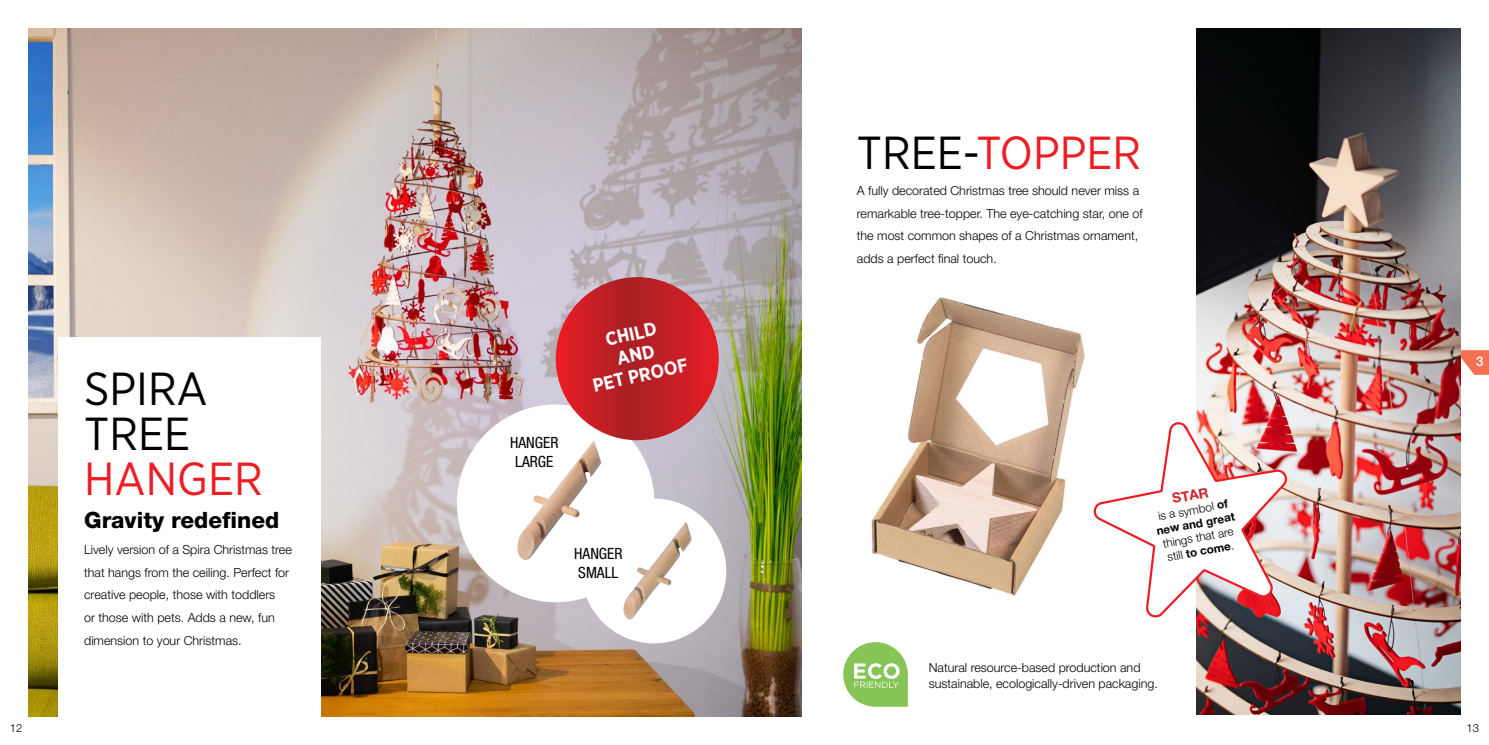
<style>
.page{position:relative;width:1489px;height:745px;background:#fff}
.page>*{position:absolute;margin:0;border:0;box-sizing:border-box;transform-origin:0 0}
.t1{font:46.25px "Gotham Narrow";color:#ed1d24}
.t2{font:46.25px/45px "Gotham Narrow";color:#000}
.t3{font:800 22.5px "Helvetica Neue LT Pro";color:#000}
.t4{font:700 18.75px/21.1px "Gotham Narrow";color:#fff;text-align:center}
.t5{font:condensed 15.5px/18.6px "Helvetica Neue LT Pro";color:#000;text-align:center}
.t6{font:700 13.75px "Helvetica Neue LT Pro";color:#d2232a}
.t7{font:500 13.25px "Helvetica Neue LT Pro";color:#fff}
.t8{font:300 12.5px/22.5px "Helvetica Neue LT Pro";color:#000}
.t9{font:300 11.62px/13.8px "Helvetica Neue LT Pro";color:#000}
.t10{font:700 11.62px/14px "Helvetica Neue LT Pro";color:#000;text-align:center}
.t11{font:300 11.25px "Helvetica Neue LT Pro";color:#000}
.s1{color:#000}
.s2{font-weight:300}
.s3{font-weight:700}
</style>
<div class="page">
<img style="left:28px;top:28px;width:773px;height:688px">
<div style="left:58px;top:337px;width:262px;height:380px;background:#fff"></div>
<img style="left:1196px;top:28px;width:264px;height:686px">
<img style="left:871px;top:297px;width:214px;height:299px">
<div style="left:457px;top:404px;width:197px;height:198px;background:#fff;border-radius:50%"></div>
<img style="left:517px;top:441px;width:84px;height:119px">
<div style="left:581px;top:498px;width:145px;height:145px;background:#fff;border-radius:50%"></div>
<img style="left:623px;top:522px;width:69px;height:97px">
<svg style="left:843px;top:642px;width:64px;height:64px"></svg>
<svg style="left:555px;top:277px;width:163px;height:163px;background:#c22025"></svg>
<svg style="left:1093px;top:422px;width:196px;height:197px"></svg>
<svg style="left:1460px;top:350px;width:28px;height:24px"></svg>
<h1 class="t2" style="left:84px;top:365px;width:125px">SPIRA<br>TREE</h1>
<h1 class="t1" style="left:84px;top:450px;width:180px">HANGER</h1>
<h2 class="t3" style="left:84px;top:506px;width:197px">Gravity redefined</h2>
<p class="t8" style="left:84px;top:538px;width:209px">Lively version of a Spira Christmas tree that hangs from the ceiling. Perfect for creative people, those with toddlers<br>or those with pets. Adds a new, fun dimension to your Christmas.</p>
<p class="t5" style="left:510px;top:433px;width:50px">HANGER<br>LARGE</p>
<h3 class="t4" style="left:581px;top:334px;width:98px;rotate:-13deg">CHILD<br>AND<br>PET PROOF</h3>
<p class="t5" style="left:574px;top:543px;width:50px;text-align:left">HANGER<br>SMALL</p>
<h1 class="t1" style="left:856px;top:124px;width:286px"><span class="s1">TREE-</span>TOPPER</h1>
<p class="t8" style="left:856px;top:179px;width:287px">A fully decorated Christmas tree should never miss a remarkable tree-topper. The eye-catching star, one of the most common shapes of a Christmas ornament, adds a perfect final touch.</p>
<p class="t6" style="left:1170px;top:490px;width:38px;rotate:-10deg">STAR</p>
<p class="t10" style="left:1152px;top:510px;width:81px;rotate:-11deg"><span class="s2">is a symbol</span> of new and great</p>
<p class="t9" style="left:1161px;top:536px;width:73px;rotate:-11deg">things that are still <span class="s3">to come</span>.</p>
<p class="t8" style="left:928px;top:658px;width:231px;line-height:16.2px">Natural resource-based production and sustainable, ecologically-driven packaging.</p>
<p class="t7" style="left:1475px;top:353px;width:9px">3</p>
<p class="t11" style="left:10px;top:720px;width:14px">12</p>
<p class="t11" style="left:1466px;top:720px;width:14px">13</p>
</div>
